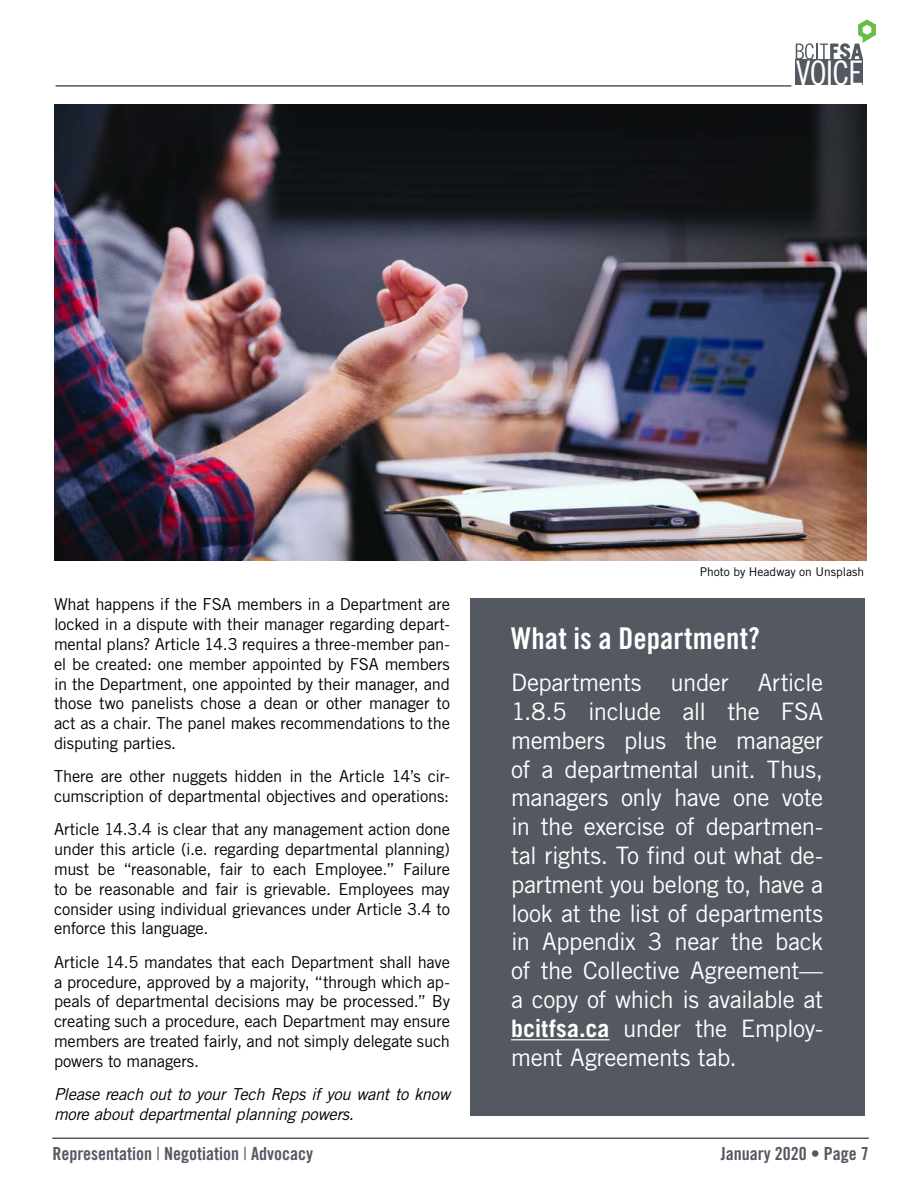
<style>
.page{position:relative;width:918px;height:1188px;background:#fff}
.page>*{position:absolute;margin:0;border:0;box-sizing:border-box;transform-origin:0 0}
.t1{font:33.9px "Trade Gothic LT Std Cn 18";letter-spacing:-.025em;color:#fff}
.H2_title_aside{font:30px "Trade Gothic LT Std Bd Cn 20";letter-spacing:.005em;color:#fff}
.body{font:24px/28.8px "Trade Gothic LT Std";letter-spacing:-.02em;color:#fff;text-align:justify}
.t2{font:18px "Trade Gothic LT Std Bd Cn 20";color:#545861}
.body-2{font:16.5px/19.8px "Trade Gothic LT Std";letter-spacing:-.015em;color:#000;text-align:justify}
.body-3{font:italic 16.5px/19.8px "Trade Gothic LT Std";letter-spacing:-.015em;color:#000}
.image_caption{font:12px "Trade Gothic LT Std";color:#000}
.s1{font-weight:700}
.s2{font-family:"Trade Gothic LT Std Cn 18"}
</style>
<div class="page">
<div style="left:470px;top:598px;width:394px;height:518px;background:#545861"></div>
<img style="left:54px;top:104px;width:812px;height:456px">
<hr style="left:52px;top:1138px;width:817px;height:1px;background:#545861">
<hr style="left:56px;top:85px;width:735px;height:2px;background:#545861">
<div style="left:795px;top:60px;width:68px;height:25px;background:#545861"></div>
<svg style="left:796px;top:20px;width:80px;height:40px"></svg>
<hr style="left:511px;top:1039px;width:99px;height:1px;background:#fff">
<h1 class="t1" style="left:796px;top:52px;width:69px">VOICE</h1>
<p class="body-2" style="left:54px;top:594px;width:398px">What happens if the FSA members in a Department are locked in a dispute with their manager regarding depart&shy;mental plans? Article 14.3 requires a three-member pan&shy;el be created: one member appointed by FSA members in the Department, one appointed by their manager, and those two panelists chose a dean or other manager to act as a chair. The panel makes recommendations to the disputing parties.</p>
<p class="body-2" style="left:54px;top:766px;width:398px">There are other nuggets hidden in the Article 14’s cir&shy;cumscription of departmental objectives and operations:</p>
<p class="body-2" style="left:54px;top:819px;width:398px">Article 14.3.4 is clear that any management action done under this article (i.e. regarding departmental planning) must be “reasonable, fair to each Employee.” Failure to be reasonable and fair is grievable. Employees may consider using individual grievances under Article 3.4 to enforce this language.</p>
<p class="body-2" style="left:54px;top:952px;width:398px">Article 14.5 mandates that each Department shall have a procedure, approved by a majority, “through which ap&shy;peals of departmental decisions may be processed.” By creating such a procedure, each Department may ensure members are treated fairly, and not simply delegate such powers to managers.</p>
<p class="body-3" style="left:54px;top:1085px;width:398px">Please reach out to your Tech Reps if you want to know more about departmental planning powers.</p>
<p class="image_caption" style="left:700px;top:564px;width:166px">Photo by Headway on Unsplash</p>
<p class="H2_title_aside" style="left:511px;top:620px;width:250px">What is a Department?</p>
<p class="body" style="left:511px;top:668px;width:314px">Departments under Article 1.8.5 include all the FSA members plus the manager of a departmental unit. Thus, managers only have one vote in the exercise of departmen&shy;tal rights. To find out what de&shy;partment you belong to, have a look at the list of departments in Appendix 3 near the back of the Collective Agreement— a copy of which is available at <span class="s1">bcitfsa.ca</span> under the Employ&shy;ment Agreements tab.</p>
<p class="t2" style="left:52px;top:1142px;width:262px">Representation <span class="s2">|</span> Negotiation <span class="s2">|</span> Advocacy</p>
<p class="t2" style="left:721px;top:1142px;width:149px">January 2020 • Page 7</p>
</div>
